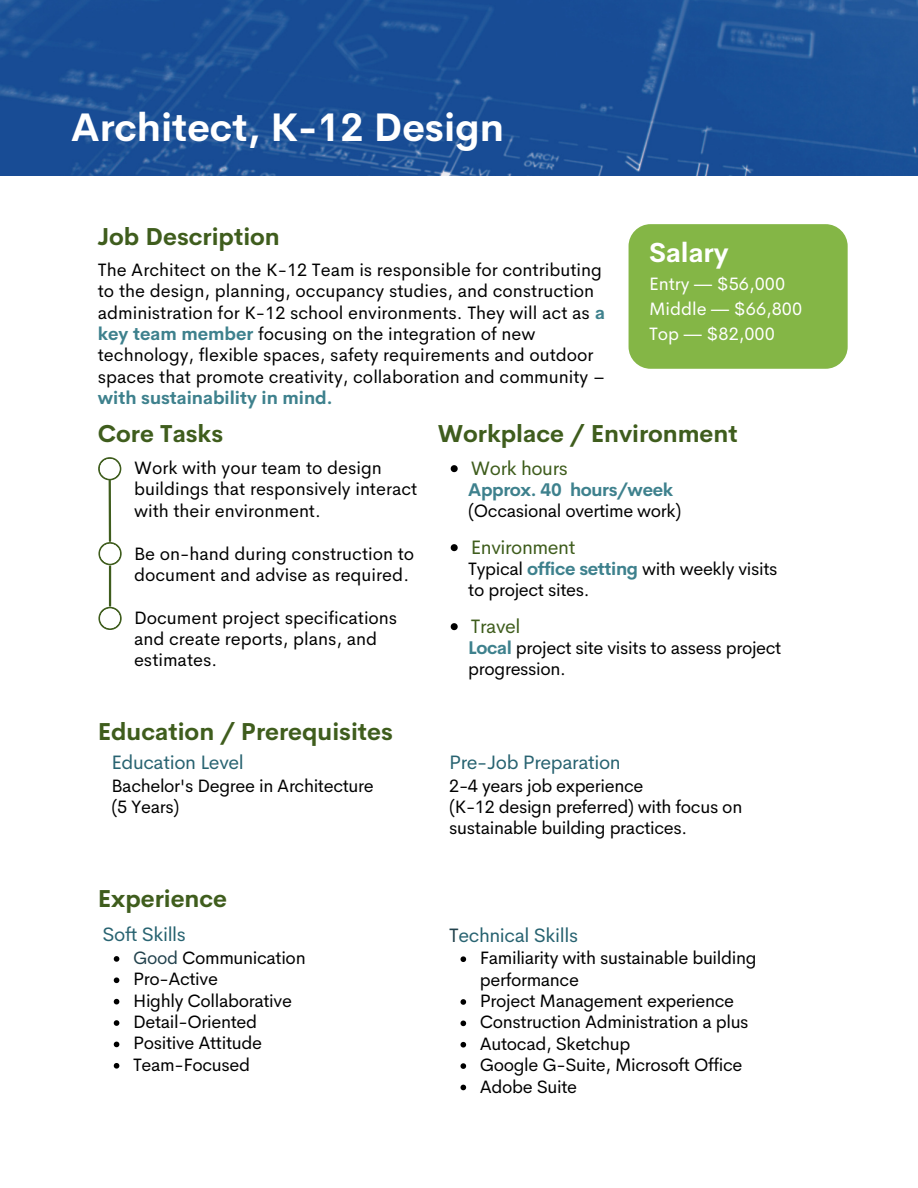
<style>
.page{position:relative;width:918px;height:1188px;background:#fff}
.page>*{position:absolute;margin:0;border:0;box-sizing:border-box;transform-origin:0 0}
.t1{font:700 39px "Cerebri Sans";color:#fff}
.t2{font:700 27px "Cerebri Sans";color:#fff}
.t3{font:700 24px "Cerebri Sans";color:#3f5d1d}
.t4{font:19.5px "Cerebri Sans";letter-spacing:-.02em;color:#286371}
.t5{font:19.5px "Cerebri Sans";letter-spacing:-.02em;color:#3f5d1d}
.t6{font:18px/21.3px "Cerebri Sans";color:#000}
.t7{font:18px/21px "Cerebri Sans";letter-spacing:-.02em;color:#000}
.t8{font:18px "Cerebri Sans";color:#fff}
.t9{font:700 18px "Cerebri Sans";letter-spacing:-.02em;color:#3e818d}
.s1{font-weight:700;color:#3e818d}
.s2{color:#22424d}
</style>
<div class="page">
<img style="left:0;top:0;width:918px;height:176px">
<div style="left:629px;top:224px;width:219px;height:145px;background:#84b646;border-radius:22px"></div>
<svg style="left:98px;top:457px;width:23px;height:23px"></svg>
<div style="left:100px;top:459px;width:20px;height:20px;background:#fff;border-radius:50%"></div>
<svg style="left:98px;top:542px;width:24px;height:23px"></svg>
<div style="left:100px;top:544px;width:20px;height:19px;background:#fff;border-radius:50%"></div>
<svg style="left:98px;top:607px;width:24px;height:23px"></svg>
<div style="left:100px;top:609px;width:20px;height:19px;background:#fff;border-radius:50%"></div>
<hr style="left:109px;top:566px;width:2px;height:40px;background:#3f5d1d">
<hr style="left:109px;top:481px;width:2px;height:60px;background:#3f5d1d">
<svg style="left:451px;top:465px;width:7px;height:7px"></svg>
<svg style="left:451px;top:544px;width:7px;height:7px"></svg>
<svg style="left:451px;top:623px;width:7px;height:7px"></svg>
<svg style="left:114px;top:956px;width:5px;height:6px"></svg>
<svg style="left:114px;top:977px;width:5px;height:6px"></svg>
<svg style="left:114px;top:999px;width:5px;height:5px"></svg>
<svg style="left:114px;top:1020px;width:5px;height:6px"></svg>
<svg style="left:114px;top:1042px;width:5px;height:5px"></svg>
<svg style="left:114px;top:1063px;width:5px;height:6px"></svg>
<svg style="left:461px;top:956px;width:5px;height:6px"></svg>
<svg style="left:461px;top:999px;width:5px;height:6px"></svg>
<svg style="left:461px;top:1021px;width:5px;height:5px"></svg>
<svg style="left:461px;top:1042px;width:5px;height:6px"></svg>
<svg style="left:461px;top:1063px;width:5px;height:6px"></svg>
<svg style="left:461px;top:1085px;width:5px;height:5px"></svg>
<h1 class="t1" style="left:71px;top:102px;width:434px">Architect, K-12 Design</h1>
<h2 class="t3" style="left:97px;top:221px;width:184px">Job Description</h2>
<p class="t6" style="left:98px;top:259px;width:509px">The Architect on the K-12 Team is responsible for contributing to the design, planning, occupancy studies, and construction administration for K-12 school environments. They will act as <span class="s1">a key team member</span> focusing on the integration of new technology, flexible spaces, safety requirements and outdoor spaces that promote creativity, collaboration and community – <span class="s1">with sustainability in mind.</span></p>
<p class="t3" style="left:98px;top:418px;width:127px">Core Tasks</p>
<p class="t3" style="left:438px;top:418px;width:302px">Workplace / Environment</p>
<p class="t2" style="left:649px;top:235px;width:81px">Salary</p>
<p class="t8" style="left:649px;top:272px;width:138px">Entry — $56,000</p>
<p class="t8" style="left:649px;top:297px;width:155px">Middle — $66,800</p>
<p class="t8" style="left:649px;top:322px;width:127px">Top — $82,000</p>
<p class="t6" style="left:134px;top:457px;width:285px">Work with your team to design buildings that responsively interact with their environment.</p>
<p class="t6" style="left:134px;top:543px;width:282px">Be on-hand during construction to document and advise as required.</p>
<p class="t6" style="left:134px;top:607px;width:265px">Document project specifications and create reports, plans, and estimates.</p>
<p class="t3" style="left:98px;top:716px;width:297px">Education / Prerequisites</p>
<p class="t4" style="left:111px;top:750px;width:134px">Education Level</p>
<p class="t7" style="left:111px;top:775px;width:264px">Bachelor's Degree in Architecture</p>
<p class="t6" style="left:111px;top:796px;width:70px">(5 Years)</p>
<p class="t3" style="left:98px;top:883px;width:131px">Experience</p>
<p class="t4" style="left:103px;top:922px;width:85px">Soft Skills</p>
<p class="t7" style="left:133px;top:947px;width:174px"><span class="s2">Good</span> Communication</p>
<h2 class="t7" style="left:133px;top:969px;width:86px">Pro-Active</h2>
<p class="t7" style="left:133px;top:990px;width:160px">Highly Collaborative</p>
<p class="t7" style="left:133px;top:1011px;width:125px">Detail-Oriented</p>
<p class="t7" style="left:133px;top:1033px;width:130px">Positive Attitude</p>
<p class="t7" style="left:133px;top:1054px;width:118px">Team-Focused</p>
<p class="t5" style="left:471px;top:456px;width:99px">Work hours</p>
<h2 class="t9" style="left:468px;top:478px;width:206px">Approx. 40 hours/week</h2>
<h2 class="t7" style="left:468px;top:500px;width:215px">(Occasional overtime work)</h2>
<p class="t5" style="left:471px;top:535px;width:106px">Environment</p>
<p class="t7" style="left:468px;top:558px;width:311px">Typical <span class="s1">office setting</span> with weekly visits to project sites.</p>
<p class="t5" style="left:471px;top:614px;width:51px">Travel</p>
<p class="t7" style="left:468px;top:637px;width:315px"><span class="s1">Local</span> project site visits to assess project progression.</p>
<p class="t4" style="left:449px;top:750px;width:173px">Pre-Job Preparation</p>
<p class="t7" style="left:449px;top:775px;width:196px">2-4 years job experience</p>
<p class="t7" style="left:449px;top:796px;width:295px">(K-12 design preferred) with focus on sustainable building practices.</p>
<p class="t4" style="left:449px;top:922px;width:130px"><span class="s2">T</span>echnical Skills</p>
<p class="t7" style="left:480px;top:947px;width:278px">Familiarity with sustainable building performance</p>
<h2 class="t7" style="left:480px;top:990px;width:256px">Project Management experience</h2>
<p class="t7" style="left:480px;top:1012px;width:270px">Construction Administration a plus</p>
<p class="t7" style="left:480px;top:1033px;width:152px">Autocad, Sketchup</p>
<p class="t7" style="left:480px;top:1054px;width:264px">Google G-Suite, Microsoft Office</p>
<p class="t7" style="left:480px;top:1076px;width:99px">Adobe Suite</p>
</div>
